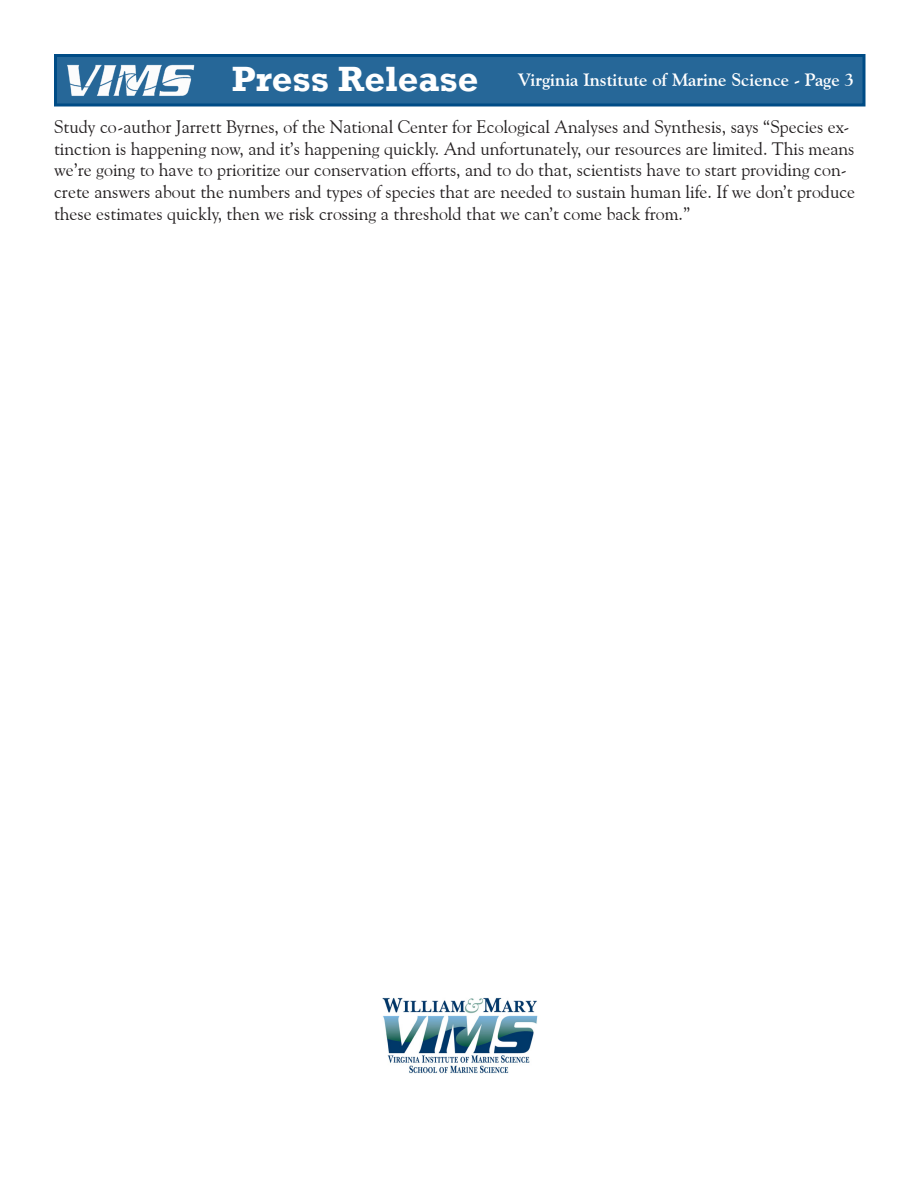
<style>
.page{position:relative;width:918px;height:1188px;background:#fff}
.page>*{position:absolute;margin:0;border:0;box-sizing:border-box;transform-origin:0 0}
.Press_Release_Headin{font:700 36px "Rockwell";color:#fff}
.Body_Text{font:18px/21.6px "Goudy Old Style BT";color:#231f20}
.Running_Head_-_pg{font:700 18px "Goudy Old Style BT";color:#fff}
</style>
<div class="page">
<img style="left:382px;top:997px;width:156px;height:77px">
<div style="left:54px;top:54px;width:812px;height:52px;background:#266798;border:3px solid #004c86"></div>
<img style="left:67px;top:65px;width:128px;height:31px">
<p class="Press_Release_Headin" style="left:232px;top:57px;width:248px">Press Release</p>
<p class="Running_Head_-_pg" style="left:518px;top:69px;width:338px">Virginia Institute of Marine Science - Page 3</p>
<p class="Body_Text" style="left:54px;top:116px;width:803px">Study co-author Jarrett Byrnes, of the National Center for Ecological Analyses and Synthesis, says “Species ex&shy;tinction is happening now, and it’s happening quickly. And unfortunately, our resources are limited. This means we’re going to have to prioritize our conservation efforts, and to do that, scientists have to start providing con&shy;crete answers about the numbers and types of species that are needed to sustain human life. If we don’t produce these estimates quickly, then we risk crossing a threshold that we can’t come back from.”</p>
</div>
